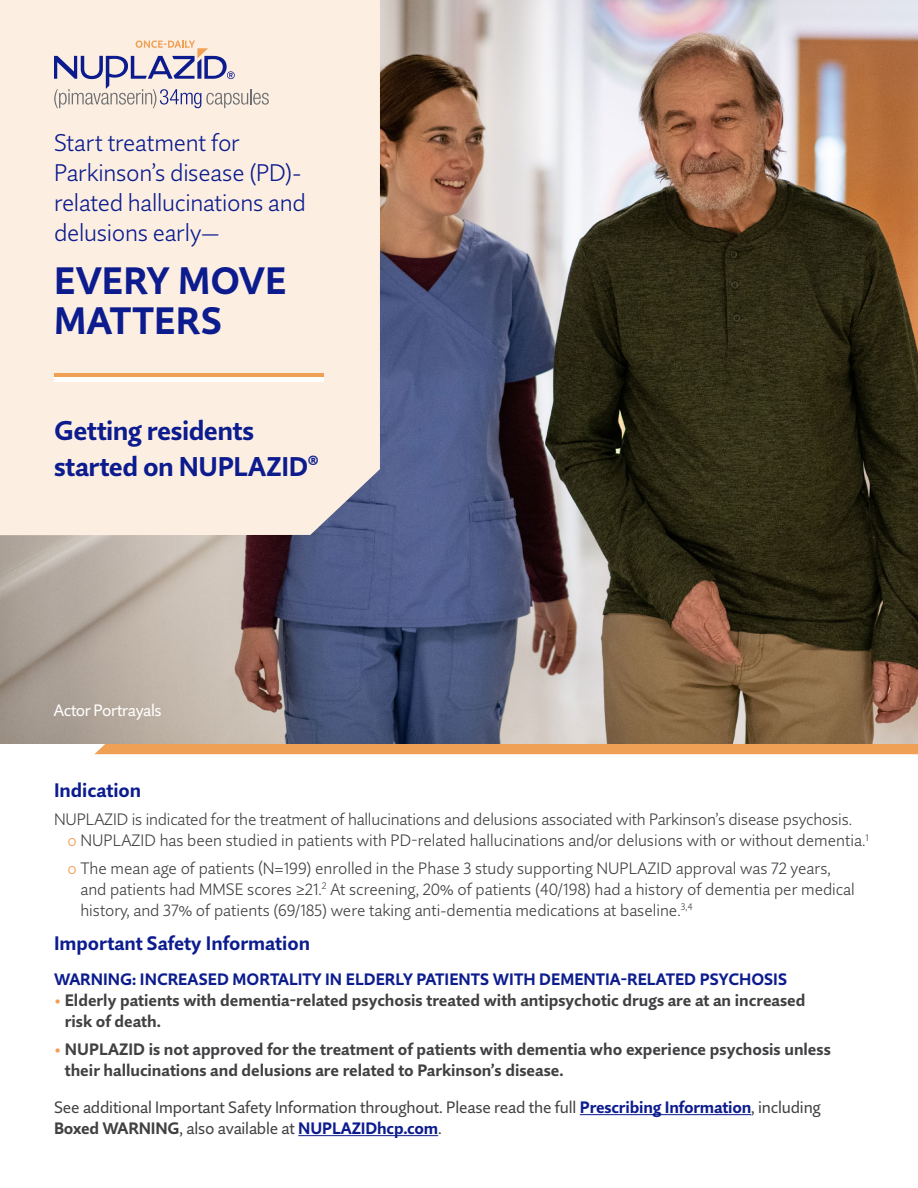
<style>
.page{position:relative;width:918px;height:1188px;background:#fff}
.page>*{position:absolute;margin:0;border:0;box-sizing:border-box;transform-origin:0 0}
.t1{font:700 38.1px/40.2px "Quire Sans Pro";letter-spacing:.01em;color:#0c1c8e}
.t2{font:700 27px/36px "Quire Sans Pro";letter-spacing:-.015em;color:#0c1c8e}
.t3{font:300 24px/30px "Quire Sans Pro";letter-spacing:-.01em;color:#0c1c8e}
.t4{font:700 19.5px "Quire Sans Pro";color:#0c1c8e}
.t5{font:300 16.5px/21px "Quire Sans Pro";color:#414042}
.t6{font:700 16.5px/21px "Quire Sans Pro";color:#414042}
.t7{font:16.5px/21px "Quire Sans Pro";letter-spacing:-.01em;color:#414042}
.t8{font:700 16.5px "Quire Sans Pro";color:#0c1c8e}
.t9{font:16.5px "Quire Sans Pro";letter-spacing:-.02em;color:#fff}
.s1{color:#f0a055}
.s2{font-weight:700;color:#0c1c8e}
.s3{font-weight:700}
</style>
<div class="page">
<div style="left:94px;top:744px;width:824px;height:10px;background:#f0a055"></div>
<img style="left:0;top:0;width:918px;height:744px">
<div style="left:0;top:0;width:380px;height:535px;background:#fcefe2"></div>
<svg style="left:54px;top:40px;width:215px;height:68px;background:#d7cdcf"></svg>
<div style="left:54px;top:373px;width:270px;height:5px;background:#f0a055"></div>
<hr style="left:54px;top:377px;width:270px;height:4px;background:#fff">
<hr style="left:580px;top:1114px;width:171px;height:1px;background:#0c1c8e">
<hr style="left:298px;top:1135px;width:140px;height:1px;background:#0c1c8e">
<h3 class="t3" style="left:54px;top:127px;width:253px">Start treatment for<br>Parkinson’s disease (PD)- related hallucinations and delusions early—</h3>
<h1 class="t1" style="left:54px;top:260px;width:234px">EVERY MOVE<br>MATTERS</h1>
<h2 class="t2" style="left:54px;top:412px;width:266px">Getting residents started on NUPLAZID<sup>®</sup></h2>
<p class="t9" style="left:54px;top:700px;width:110px">Actor Portrayals</p>
<p class="t4" style="left:54px;top:778px;width:89px">Indication</p>
<p class="t5" style="left:67px;top:809px;width:803px;text-indent:-13px">NUPLAZID is indicated for the treatment of hallucinations and delusions associated with Parkinson’s disease psychosis.<br><span class="s1">o</span> NUPLAZID has been studied in patients with PD-related hallucinations and/or delusions with or without dementia.<sup>1</sup></p>
<p class="t5" style="left:80px;top:857px;width:776px;text-indent:-13px"><span class="s1">o</span> The mean age of patients (N=199) enrolled in the Phase 3 study supporting NUPLAZID approval was 72 years, and patients had MMSE scores ≥21.<sup>2</sup> At screening, 20% of patients (40/198) had a history of dementia per medical history, and 37% of patients (69/185) were taking anti-dementia medications at baseline.<sup>3,4</sup></p>
<p class="t4" style="left:54px;top:931px;width:258px">Important Safety Information</p>
<p class="t8" style="left:54px;top:969px;width:735px">WARNING: INCREASED MORTALITY IN ELDERLY PATIENTS WITH DEMENTIA-RELATED PSYCHOSIS</p>
<p class="t6" style="left:65px;top:989px;width:742px;text-indent:-11px"><span class="s1">•</span> Elderly patients with dementia-related psychosis treated with antipsychotic drugs are at an increased risk of death.</p>
<p class="t6" style="left:65px;top:1038px;width:768px;text-indent:-11px"><span class="s1">•</span> NUPLAZID is not approved for the treatment of patients with dementia who experience psychosis unless their hallucinations and delusions are related to Parkinson’s disease.</p>
<p class="t7" style="left:54px;top:1097px;width:768px">See additional Important Safety Information throughout. Please read the full <span class="s2">Prescribing Information</span>, including<br><span class="s3">Boxed WARNING</span>, also available at <span class="s2">NUPLAZIDhcp.com</span>.</p>
</div>
